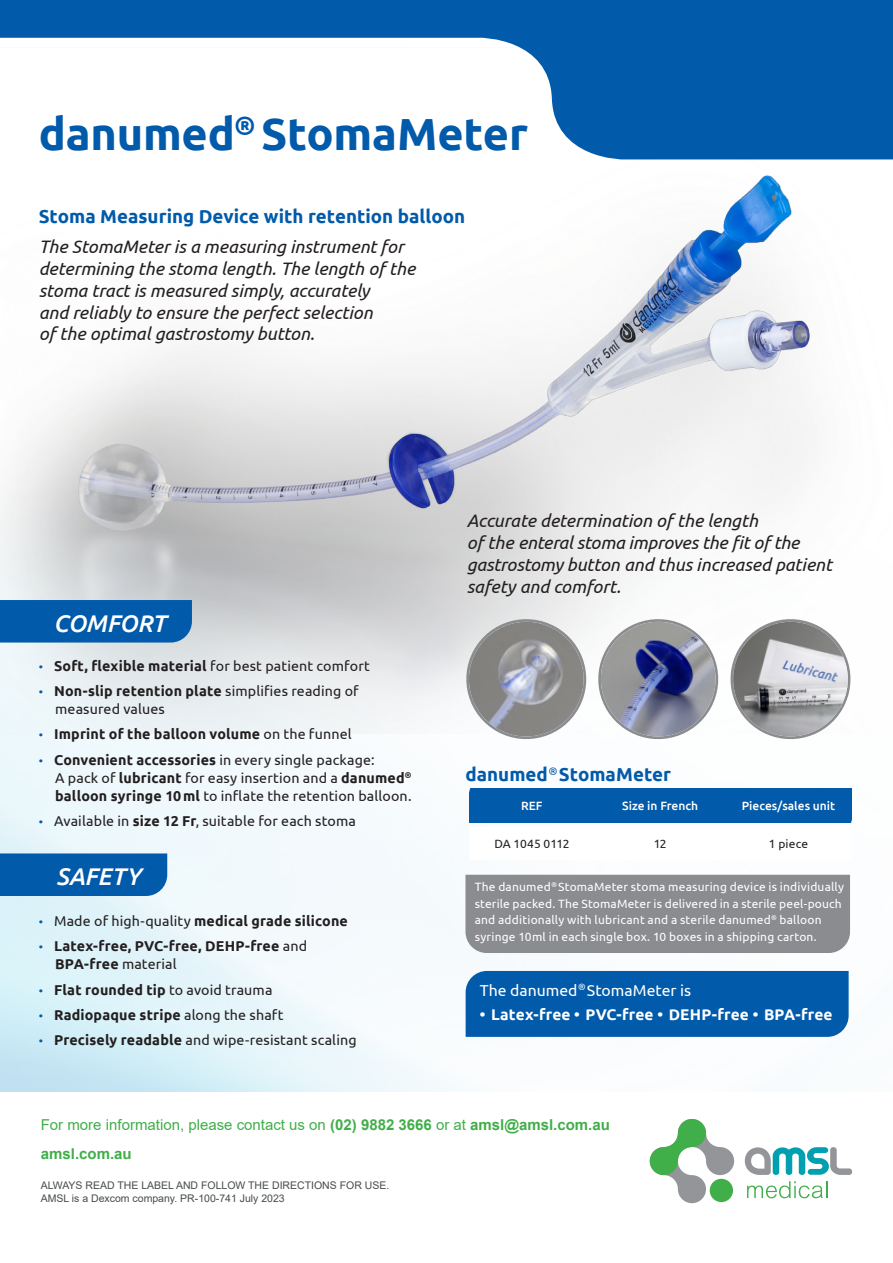
<style>
.page{position:relative;width:893px;height:1263px;background:#fff}
.page>*{position:absolute;margin:0;border:0;box-sizing:border-box;transform-origin:0 0}
.Fließtext{font:700 45px "Ubuntu";letter-spacing:-.005em;color:#015aaa}
.Fließtext-2{font:italic 500 24.15px "Ubuntu";letter-spacing:-.005em;color:#fff}
.Fließtext-3{font:700 18.75px "Ubuntu";color:#015aaa}
.Überschrift_2{font:700 18.75px "Ubuntu";color:#015aaa}
.Produktbeschreibung{font:italic 18px/21.8px "Ubuntu";letter-spacing:-.005em;color:#231f20}
.Kasten-Text{font:15.75px "Ubuntu";color:#fff}
.Aufzählung{font:700 15.45px "Ubuntu";letter-spacing:.01em;color:#fff}
.Tabelle_Inhalt{font:15px "Arial";color:#40ae49}
.Tabelle_Inhalt-2{font:700 15px "Arial";color:#40ae49}
.Aufzählung-2{font:14.25px/18px "Ubuntu";letter-spacing:.01em;color:#231f20}
.Aufzählung-3{font:700 14.25px/18px "Ubuntu";letter-spacing:.01em;color:#231f20}
.Kasten-Text-2{font:12px/16.5px "Ubuntu";letter-spacing:.015em;color:#fff}
.Tabelle_Überschrift{font:500 12px "Ubuntu";color:#fff}
.Tabelle_Inhalt_2{font:12px "Ubuntu";color:#231f20}
.Tabelle_Inhalt-3{font:10.5px/12.6px "Arial";color:#484b4c}
.s1{font-weight:400;font-size:12px;color:#015aaa}
.s2{font-weight:400}
.s3{font-size:12px;color:#015aaa}
.s4{font-weight:700}
</style>
<div class="page">
<img style="left:13px;top:159px;width:880px;height:327px">
<img style="left:0;top:486px;width:852px;height:606px">
<svg style="left:458px;top:611px;width:394px;height:137px"></svg>
<div style="left:465px;top:875px;width:385px;height:78px;background:#8a8c8f"></div>
<div style="left:466px;top:971px;width:383px;height:66px;background:#015aaa"></div>
<div style="left:0;top:853px;width:167px;height:43px;background:#015aaa"></div>
<svg style="left:470px;top:789px;width:381px;height:71px"></svg>
<div style="left:0;top:600px;width:192px;height:42px;background:#015aaa"></div>
<svg style="left:747px;top:1181px;width:80px;height:17px"></svg>
<svg style="left:650px;top:1119px;width:84px;height:84px"></svg>
<div style="left:710px;top:1179px;width:23px;height:23px;background:#40ae49;border-radius:50%"></div>
<svg style="left:745px;top:1147px;width:107px;height:28px"></svg>
<svg style="left:0;top:0;width:893px;height:159px;fill:#015aaa"></svg>
<p class="Fließtext" style="left:39px;top:106px;width:491px">danumed<sup>®</sup> StomaMeter</p>
<p class="Fließtext-3" style="left:39px;top:205px;width:428px">Stoma Measuring Device with retention balloon</p>
<p class="Produktbeschreibung" style="left:39px;top:235px;width:378px">The StomaMeter is a measuring instrument for determining the stoma length. The length of the stoma tract is measured simply, accurately<br>and reliably to ensure the perfect selection<br>of the optimal gastrostomy button.</p>
<p class="Fließtext-2" style="left:54px;top:608px;width:114px">COMFORT</p>
<p class="Aufzählung-3" style="left:39px;top:656px;width:333px"><span class="s1">•</span> Soft, flexible material <span class="s2">for best patient comfort</span></p>
<p class="Aufzählung-2" style="left:55px;top:681px;width:305px;text-indent:-16px"><span class="s3">•</span> <span class="s4">Non-slip retention plate</span> simplifies reading of measured values</p>
<p class="Aufzählung-3" style="left:39px;top:725px;width:314px"><span class="s1">•</span> Imprint of the balloon volume <span class="s2">on the funnel</span></p>
<p class="Aufzählung-2" style="left:55px;top:750px;width:358px;text-indent:-16px"><span class="s3">•</span> <span class="s4">Convenient accessories</span> in every single package:<br>A pack of <span class="s4">lubricant</span> for easy insertion and a <span class="s4">danumed</span><sup>® </sup><span class="s4">balloon syringe 10ml</span> to inflate the retention balloon.</p>
<p class="Aufzählung-2" style="left:39px;top:811px;width:319px"><span class="s3">•</span> Available in <span class="s4">size 12 Fr</span>, suitable for each stoma</p>
<p class="Fließtext-2" style="left:56px;top:862px;width:86px">SAFETY</p>
<p class="Aufzählung-3" style="left:39px;top:912px;width:311px"><span class="s1">•</span> <span class="s2">Made of high-quality</span> medical grade silicone</p>
<p class="Aufzählung-3" style="left:55px;top:937px;width:253px;text-indent:-16px"><span class="s1">•</span> Latex-free, PVC-free, DEHP-free <span class="s2">and<br></span>BPA-free <span class="s2">material</span></p>
<p class="Aufzählung-3" style="left:39px;top:980px;width:235px"><span class="s1">•</span> Flat rounded tip <span class="s2">to avoid trauma</span></p>
<p class="Aufzählung-3" style="left:39px;top:1005px;width:246px"><span class="s1">•</span> Radiopaque stripe <span class="s2">along the shaft</span></p>
<p class="Aufzählung-2" style="left:39px;top:1030px;width:319px"><span class="s3">•</span> <span class="s4">Precisely readable</span> and wipe-resistant scaling</p>
<p class="Produktbeschreibung" style="left:467px;top:509px;width:367px">Accurate determination of the length<br>of the enteral stoma improves the fit of the gastrostomy button and thus increased patient safety and comfort.</p>
<p class="Überschrift_2" style="left:465px;top:763px;width:207px">danumed<sup>®</sup> StomaMeter</p>
<p class="Tabelle_Überschrift" style="left:521px;top:798px;width:23px">REF</p>
<p class="Tabelle_Überschrift" style="left:622px;top:798px;width:77px">Size in French</p>
<p class="Tabelle_Überschrift" style="left:742px;top:798px;width:95px">Pieces/sales unit</p>
<p class="Tabelle_Inhalt_2" style="left:494px;top:836px;width:77px">DA 1045 0112</p>
<p class="Tabelle_Inhalt_2" style="left:654px;top:836px;width:15px">12</p>
<p class="Tabelle_Inhalt_2" style="left:769px;top:836px;width:41px">1 piece</p>
<p class="Kasten-Text-2" style="left:475px;top:878px;width:371px">The danumed<sup>®</sup> StomaMeter stoma measuring device is individually sterile packed. The StomaMeter is delivered in a sterile peel-pouch and additionally with lubricant and a sterile danumed<sup>®</sup> balloon syringe 10ml in each single box. 10 boxes in a shipping carton.</p>
<p class="Kasten-Text" style="left:480px;top:980px;width:213px">The danumed<sup>®</sup> StomaMeter is</p>
<p class="Aufzählung" style="left:480px;top:1005px;width:354px">• Latex-free • PVC-free • DEHP-free • BPA-free</p>
<p class="Tabelle_Inhalt" style="left:41px;top:1114px;width:571px">For more information, please contact us on <span class="s4">(02) 9882 3666</span> or at <span class="s4">amsl@amsl.com.au</span></p>
<p class="Tabelle_Inhalt-2" style="left:41px;top:1143px;width:92px">amsl.com.au</p>
<p class="Tabelle_Inhalt-3" style="left:41px;top:1179px;width:350px">ALWAYS READ THE LABEL AND FOLLOW THE DIRECTIONS FOR USE.<br>AMSL is a Dexcom company. PR-100-741 July 2023</p>
</div>
